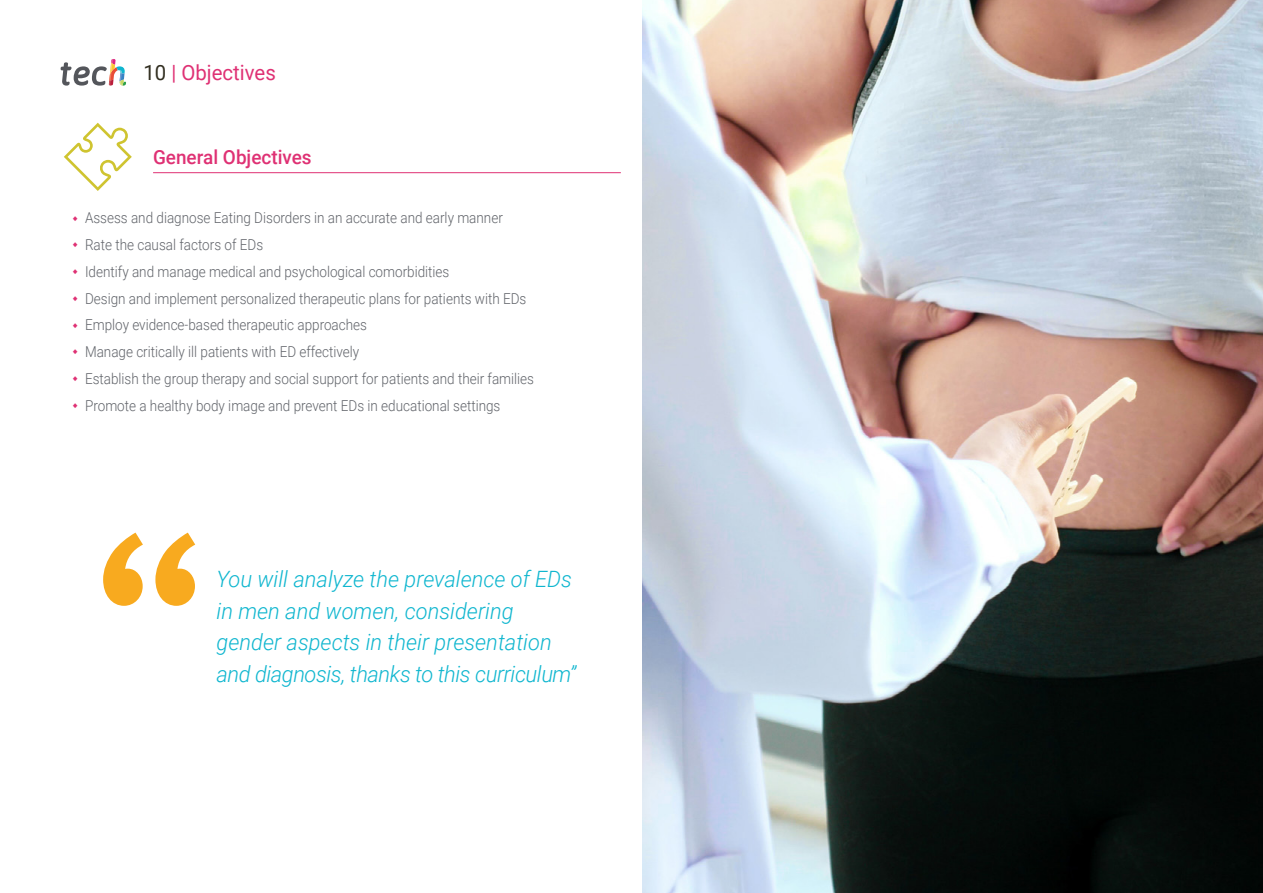
<style>
.page{position:relative;width:1263px;height:893px;background:#fff}
.page>*{position:absolute;margin:0;border:0;box-sizing:border-box;transform-origin:0 0}
.t1{font:italic 300 22.5px/31.5px "Roboto";color:#0fb6cf}
.t2{font:21px "Roboto";color:#df3174}
.t3{font:500 19.5px "Roboto";color:#df3174}
.t4{font:300 15px/26.7px "Roboto";color:#61646a;scale:.9 1}
.s1{color:#312e20}
</style>
<div class="page">
<hr style="left:153px;top:172px;width:468px;height:1px;background:#df3174">
<svg style="left:64px;top:123px;width:68px;height:68px"></svg>
<img style="left:642px;top:0;width:621px;height:893px">
<svg style="left:103px;top:533px;width:92px;height:73px"></svg>
<svg style="left:61px;top:59px;width:65px;height:27px"></svg>
<h2 class="t2" style="left:144px;top:57px;width:134px"><span class="s1">10</span> | Objectives</h2>
<h3 class="t3" style="left:153px;top:144px;width:160px">General Objectives</h3>
<p class="t4" style="left:85px;top:204px;width:500px">Assess and diagnose Eating Disorders in an accurate and early manner<br>Rate the causal factors of EDs<br>Identify and manage medical and psychological comorbidities<br>Design and implement personalized therapeutic plans for patients with EDs Employ evidence-based therapeutic approaches<br>Manage critically ill patients with ED effectively<br>Establish the group therapy and social support for patients and their families Promote a healthy body image and prevent EDs in educational settings</p>
<h1 class="t1" style="left:216px;top:562px;width:361px">You will analyze the prevalence of EDs in men and women, considering gender aspects in their presentation and diagnosis, thanks to this curriculum”</h1>
</div>
